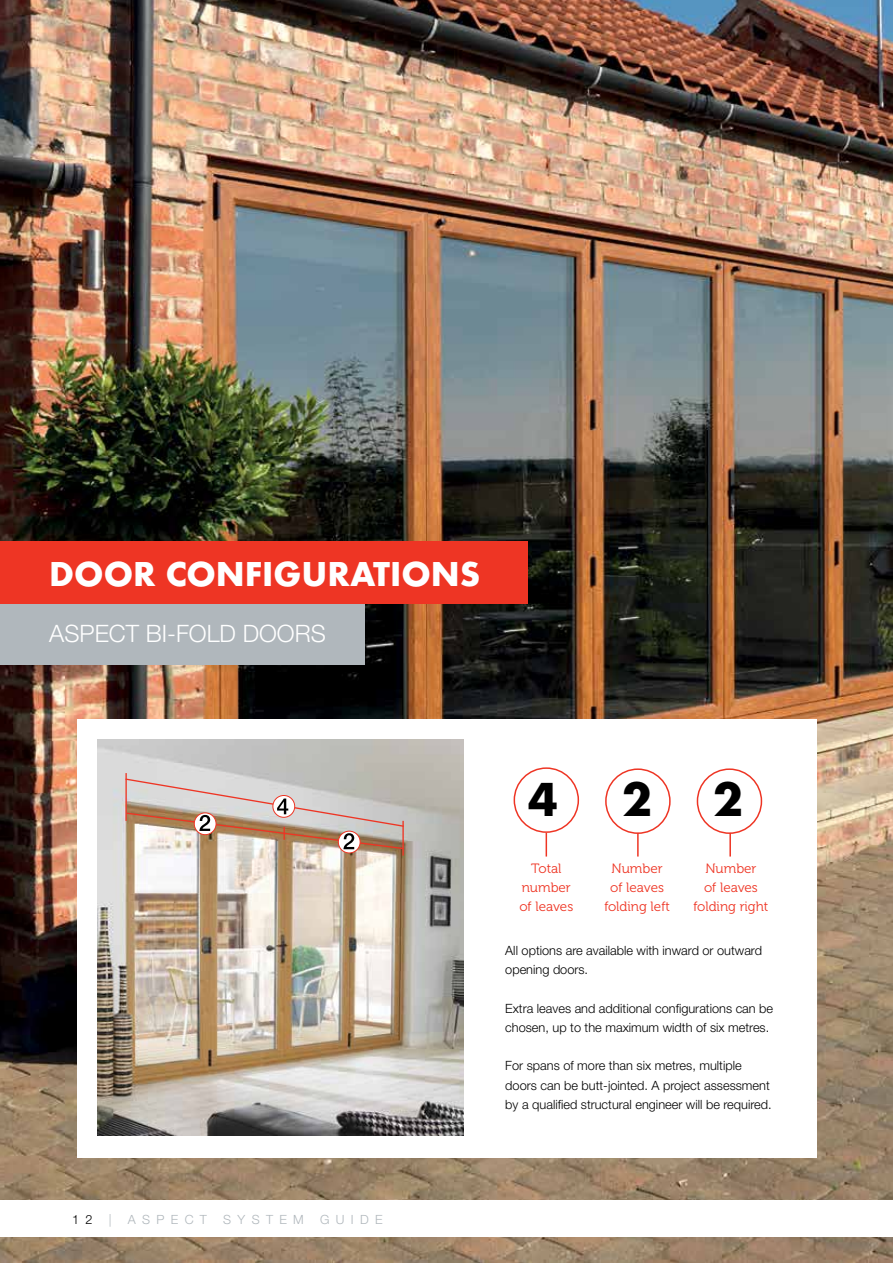
<style>
.page{position:relative;width:893px;height:1263px;background:#fff}
.page>*{position:absolute;margin:0;border:0;box-sizing:border-box;transform-origin:0 0}
.t1{font:49.8px "Futura Bld";color:#000}
.t2{font:36px "Futura Bld";color:#fff}
.t3{font:300 24px "Helvetica Neue LT Std";color:#fff}
.t4{font:13.5px/19.2px "Museo 300";color:#ee3524;text-align:center}
.t5{font:300 12.75px/19.2px "Helvetica Neue LT Std";color:#000}
.t6{font:300 12.75px "Helvetica Neue LT Std";letter-spacing:.5em;color:#b0b7bc}
</style>
<div class="page">
<img style="left:0;top:0;width:893px;height:1263px">
<div style="left:0;top:1200px;width:893px;height:36px;background:#fff"></div>
<div style="left:0;top:602px;width:364px;height:63px;background:#b0b7bc"></div>
<div style="left:0;top:541px;width:527px;height:62px;background:#ee3524"></div>
<div style="left:77px;top:719px;width:739px;height:438px;background:#fff"></div>
<div style="left:605px;top:768px;width:66px;height:66px;border:2px solid #ee3524;border-radius:50%"></div>
<div style="left:697px;top:768px;width:65px;height:66px;border:2px solid #ee3524;border-radius:50%"></div>
<div style="left:514px;top:767px;width:65px;height:66px;border:2px solid #ee3524;border-radius:50%"></div>
<svg style="left:546px;top:833px;width:1px;height:23px"></svg>
<hr style="left:637px;top:833px;width:2px;height:23px;background:#ee3524">
<hr style="left:729px;top:833px;width:2px;height:23px;background:#ee3524">
<img style="left:98px;top:739px;width:365px;height:396px">
<hr style="left:125px;top:773px;width:2px;height:48px;background:#ee3524">
<hr style="left:402px;top:821px;width:2px;height:35px;background:#ee3524">
<svg style="left:338px;top:831px;width:22px;height:22px"></svg>
<div style="left:338px;top:831px;width:22px;height:22px;border:1px solid #ee3524;border-radius:50%"></div>
<svg style="left:124px;top:777px;width:281px;height:73px;background:#cab9ae"></svg>
<h2 class="t2" style="left:49px;top:550px;width:433px">DOOR CONFIGURATIONS</h2>
<h3 class="t3" style="left:49px;top:618px;width:278px">ASPECT BI-FOLD DOORS</h3>
<p class="t5" style="left:72px;top:1210px;width:22px">1 2</p>
<p class="t6" style="left:109px;top:1212px;width:4px">|</p>
<p class="t6" style="left:128px;top:1212px;width:81px">ASPECT</p>
<p class="t6" style="left:223px;top:1212px;width:82px">SYSTEM</p>
<p class="t6" style="left:320px;top:1212px;width:64px">GUIDE</p>
<h1 class="t1" style="left:528px;top:766px;width:31px">4</h1>
<h1 class="t1" style="left:622px;top:766px;width:122px">2 2</h1>
<p class="t4" style="left:519px;top:859px;width:55px">Total number of leaves</p>
<p class="t4" style="left:604px;top:859px;width:67px">Number of leaves folding left</p>
<p class="t4" style="left:693px;top:859px;width:77px">Number<br>of leaves folding right</p>
<p class="t5" style="left:505px;top:941px;width:258px">All options are available with inward or outward opening doors.</p>
<p class="t5" style="left:505px;top:998px;width:269px">Extra leaves and additional configurations can be chosen, up to the maximum width of six metres.</p>
<p class="t5" style="left:505px;top:1056px;width:268px">For spans of more than six metres, multiple doors can be butt-jointed. A project assessment by a qualified structural engineer will be required.</p>
</div>
